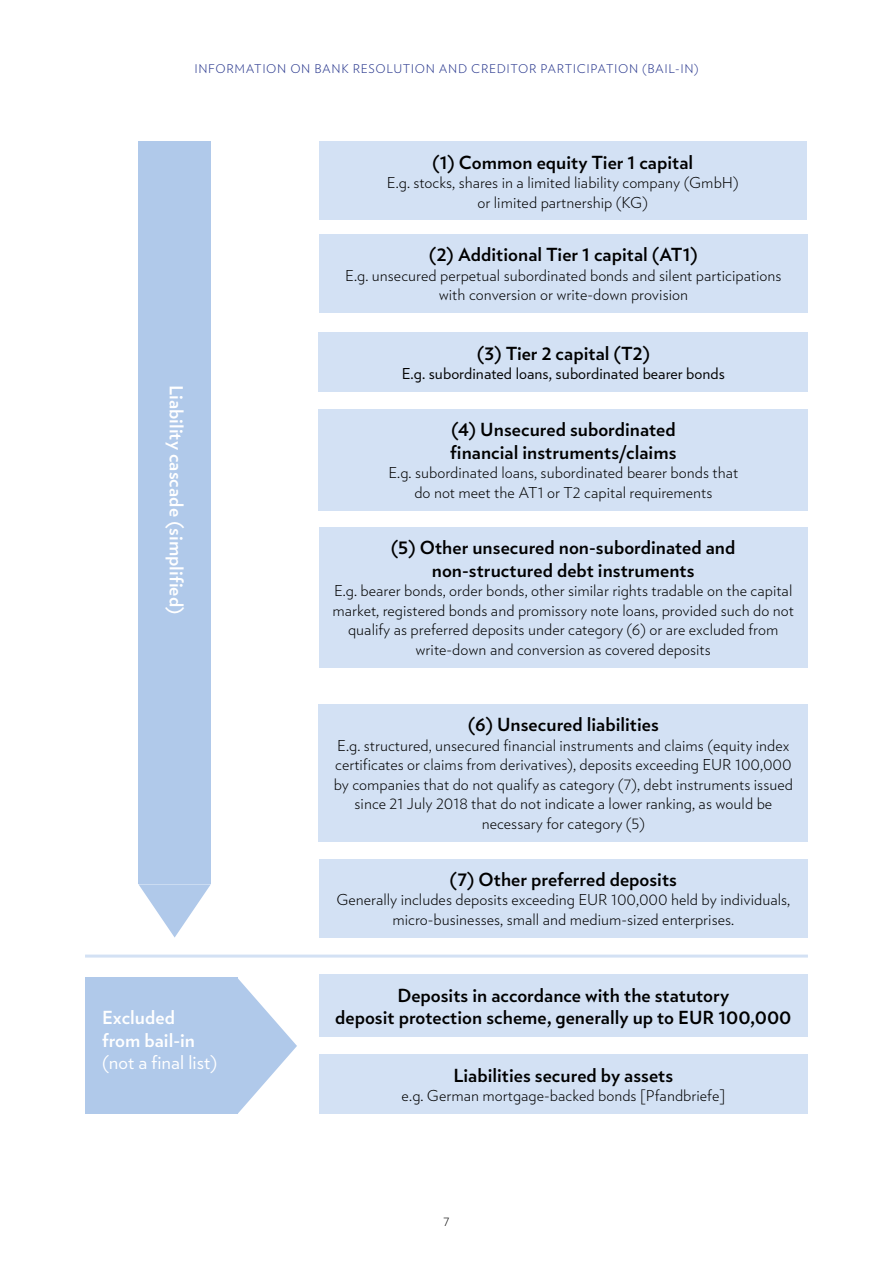
<style>
.page{position:relative;width:893px;height:1263px;background:#fff}
.page>*{position:absolute;margin:0;border:0;box-sizing:border-box;transform-origin:0 0}
.t1{font:700 18px/22.5px "Verlag Text";color:#000;text-align:center}
.t2{font:700 18px/22.5px "Verlag Text";color:#fff}
.t3{font:18px "Verlag Text";color:#fff}
.t4{font:300 15px/19.5px "Verlag Text";color:#000;text-align:center}
.t5{font:15px "Verlag Text";color:#000}
.t6{font:300 12px "Verlag Text";letter-spacing:.05em;color:#26358c}
.t7{font:300 12px "Verlag Text";color:#000}
</style>
<div class="page">
<div style="left:319px;top:141px;width:488px;height:79px;background:#d3e1f4"></div>
<div style="left:319px;top:234px;width:489px;height:79px;background:#d3e1f4"></div>
<div style="left:319px;top:332px;width:489px;height:60px;background:#d3e1f4"></div>
<div style="left:319px;top:409px;width:489px;height:101px;background:#d3e1f4"></div>
<div style="left:319px;top:527px;width:488px;height:141px;background:#d3e1f4"></div>
<div style="left:319px;top:704px;width:489px;height:138px;background:#d3e1f4"></div>
<div style="left:319px;top:859px;width:489px;height:78px;background:#d3e1f4"></div>
<div style="left:319px;top:974px;width:489px;height:63px;background:#d3e1f4"></div>
<div style="left:319px;top:1054px;width:489px;height:60px;background:#d3e1f4"></div>
<div style="left:138px;top:141px;width:73px;height:743px;background:#b0c9ea"></div>
<svg style="left:138px;top:884px;width:73px;height:53px"></svg>
<div style="left:85px;top:978px;width:153px;height:136px;background:#b0c9ea"></div>
<svg style="left:238px;top:979px;width:59px;height:134px"></svg>
<hr style="left:85px;top:954px;width:723px;height:3px;background:#d3e1f4">
<p class="t6" style="left:194px;top:59px;width:506px">INFORMATION ON BANK RESOLUTION AND CREDITOR PARTICIPATION (BAIL-IN)</p>
<p class="t2" style="left:188px;top:385px;width:231px;rotate:90deg">Liability cascade (simplified)</p>
<p class="t2" style="left:102px;top:1006px;width:95px">Excluded from bail-in</p>
<p class="t3" style="left:102px;top:1048px;width:117px">(not a final list)</p>
<p class="t1" style="left:432px;top:150px;width:262px">(1) Common equity Tier 1 capital</p>
<p class="t4" style="left:387px;top:172px;width:353px">E.g. stocks, shares in a limited liability company (GmbH) or limited partnership (KG)</p>
<p class="t1" style="left:429px;top:243px;width:270px">(2) Additional Tier 1 capital (AT1)</p>
<p class="t4" style="left:345px;top:265px;width:438px">E.g. unsecured perpetual subordinated bonds and silent participations with conversion or write-down provision</p>
<p class="t1" style="left:477px;top:341px;width:175px">(3) Tier 2 capital (T2)</p>
<p class="t5" style="left:402px;top:361px;width:325px">E.g. subordinated loans, subordinated bearer bonds</p>
<p class="t1" style="left:450px;top:418px;width:228px;text-align:left">(4) Unsecured subordinated financial instruments/claims</p>
<p class="t4" style="left:388px;top:462px;width:351px">E.g. subordinated loans, subordinated bearer bonds that do not meet the AT1 or T2 capital requirements</p>
<p class="t1" style="left:391px;top:536px;width:346px">(5) Other unsecured non-subordinated and non-structured debt instruments</p>
<p class="t4" style="left:332px;top:581px;width:463px">E.g. bearer bonds, order bonds, other similar rights tradable on the capital market, registered bonds and promissory note loans, provided such do not qualify as preferred deposits under category (6) or are excluded from write-down and conversion as covered deposits</p>
<p class="t1" style="left:468px;top:713px;width:192px">(6) Unsecured liabilities</p>
<p class="t4" style="left:334px;top:735px;width:461px">E.g. structured, unsecured financial instruments and claims (equity index certificates or claims from derivatives), deposits exceeding EUR 100,000 by companies that do not qualify as category (7), debt instruments issued since 21 July 2018 that do not indicate a lower ranking, as would be necessary for category (5)</p>
<p class="t1" style="left:450px;top:867px;width:229px">(7) Other preferred deposits</p>
<p class="t4" style="left:336px;top:889px;width:455px">Generally includes deposits exceeding EUR 100,000 held by individuals, micro-businesses, small and medium-sized enterprises.</p>
<p class="t1" style="left:335px;top:983px;width:458px">Deposits in accordance with the statutory<br>deposit protection scheme, generally up to EUR 100,000</p>
<p class="t1" style="left:453px;top:1063px;width:221px">Liabilities secured by assets</p>
<p class="t4" style="left:401px;top:1085px;width:325px">e.g. German mortgage-backed bonds [Pfandbriefe]</p>
<p class="t7" style="left:443px;top:1212px;width:7px">7</p>
</div>
